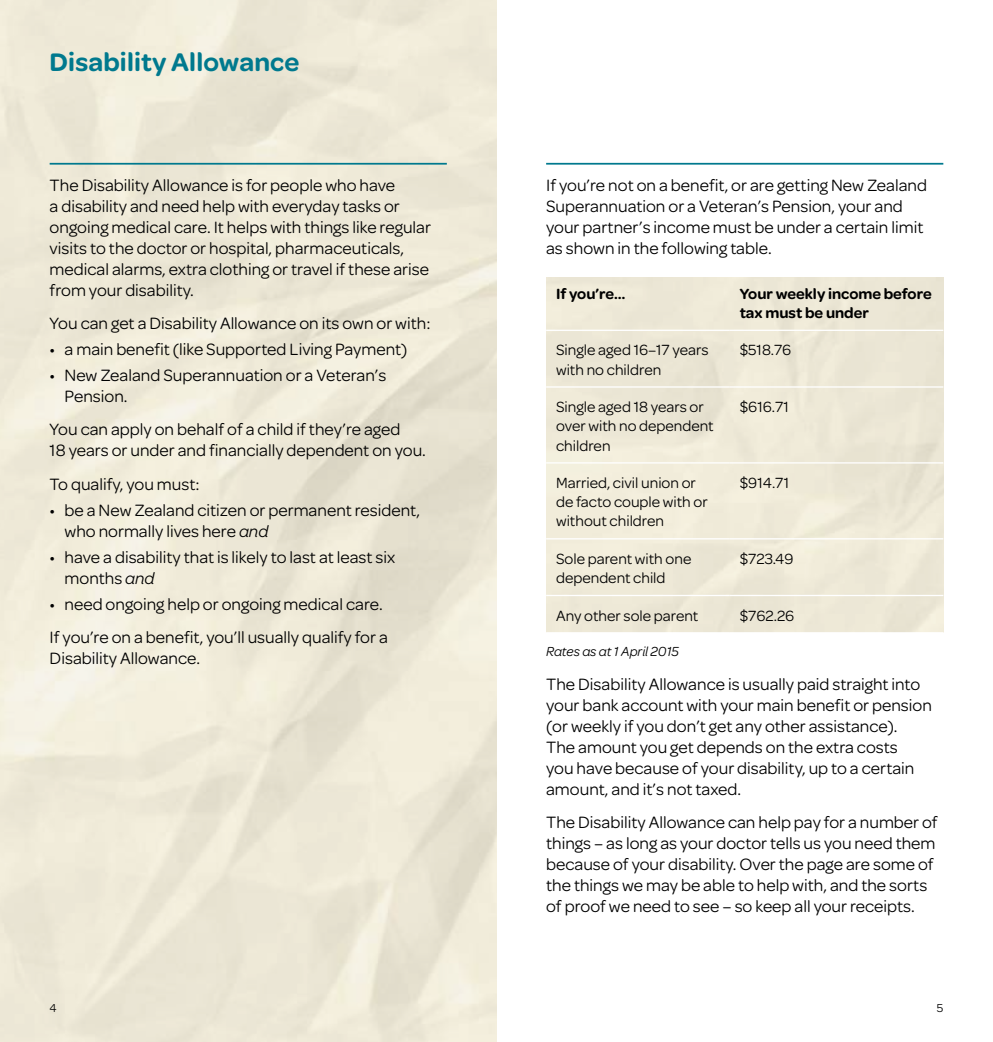
<style>
.page{position:relative;width:993px;height:1042px;background:#fff}
.page>*{position:absolute;margin:0;border:0;box-sizing:border-box;transform-origin:0 0}
.t1{font:600 27.12px "Omnes";letter-spacing:.005em;color:#00798e}
.t2{font:17.5px/21px "Omnes";color:#000}
.t3{font:15.75px/19.2px "Omnes";color:#000}
.t4{font:600 15.75px/19.2px "Omnes";color:#000}
.t5{font:italic 14px "Omnes";color:#000}
.t6{font:12.25px "Omnes";color:#000}
.s1{font-style:italic}
</style>
<div class="page">
<img style="left:0;top:0;width:496px;height:1042px">
<hr style="left:50px;top:163px;width:396px;height:2px;background:#00798e">
<hr style="left:546px;top:163px;width:397px;height:2px;background:#00798e">
<h1 class="t1" style="left:50px;top:43px;width:251px">Disability Allowance</h1>
<p class="t2" style="left:50px;top:173px;width:382px">The Disability Allowance is for people who have<br>a disability and need help with everyday tasks or ongoing medical care. It helps with things like regular visits to the doctor or hospital, pharmaceuticals, medical alarms, extra clothing or travel if these arise from your disability.</p>
<p class="t2" style="left:50px;top:312px;width:382px">You can get a Disability Allowance on its own or with:</p>
<p class="t2" style="left:50px;top:338px;width:359px">• a main benefit (like Supported Living Payment)</p>
<p class="t2" style="left:64px;top:364px;width:323px;text-indent:-15px">• New Zealand Superannuation or a Veteran’s<br>Pension.</p>
<p class="t2" style="left:50px;top:418px;width:377px">You can apply on behalf of a child if they’re aged<br>18 years or under and financially dependent on you.</p>
<p class="t2" style="left:50px;top:472px;width:151px">To qualify, you must:</p>
<p class="t2" style="left:64px;top:498px;width:357px;text-indent:-15px">• be a New Zealand citizen or permanent resident, who normally lives here <span class="s1">and</span></p>
<p class="t2" style="left:64px;top:545px;width:332px;text-indent:-15px">• have a disability that is likely to last at least six months <span class="s1">and</span></p>
<p class="t2" style="left:50px;top:586px;width:339px;line-height:33.4px">• need ongoing help or ongoing medical care.<br>If you’re on a benefit, you’ll usually qualify for a</p>
<p class="t2" style="left:50px;top:647px;width:152px">Disability Allowance.</p>
<p class="t2" style="left:546px;top:173px;width:382px">If you’re not on a benefit, or are getting New Zealand Superannuation or a Veteran’s Pension, your and your partner’s income must be under a certain limit as shown in the following table.</p>
<p class="t4" style="left:556px;top:283px;width:71px">If you’re…</p>
<p class="t4" style="left:739px;top:283px;width:193px">Your weekly income before tax must be under</p>
<p class="t3" style="left:556px;top:339px;width:154px">Single aged 16–17 years with no children</p>
<p class="t3" style="left:739px;top:339px;width:53px">$518.76</p>
<p class="t3" style="left:556px;top:396px;width:159px">Single aged 18 years or over with no dependent children</p>
<p class="t3" style="left:739px;top:396px;width:51px">$616.71</p>
<p class="t3" style="left:556px;top:472px;width:153px">Married, civil union or de facto couple with or without children</p>
<p class="t3" style="left:739px;top:472px;width:51px">$914.71</p>
<p class="t3" style="left:556px;top:548px;width:137px">Sole parent with one dependent child</p>
<p class="t3" style="left:739px;top:548px;width:55px">$723.49</p>
<p class="t3" style="left:556px;top:605px;width:144px">Any other sole parent</p>
<p class="t3" style="left:739px;top:605px;width:56px">$762.26</p>
<p class="t5" style="left:546px;top:642px;width:134px">Rates as at 1 April 2015</p>
<p class="t2" style="left:546px;top:672px;width:387px">The Disability Allowance is usually paid straight into your bank account with your main benefit or pension (or weekly if you don’t get any other assistance).<br>The amount you get depends on the extra costs<br>you have because of your disability, up to a certain amount, and it’s not taxed.</p>
<p class="t2" style="left:546px;top:811px;width:393px">The Disability Allowance can help pay for a number of things – as long as your doctor tells us you need them because of your disability. Over the page are some of the things we may be able to help with, and the sorts of proof we need to see – so keep all your receipts.</p>
<p class="t6" style="left:50px;top:999px;width:9px">4</p>
<p class="t6" style="left:936px;top:999px;width:8px">5</p>
</div>
